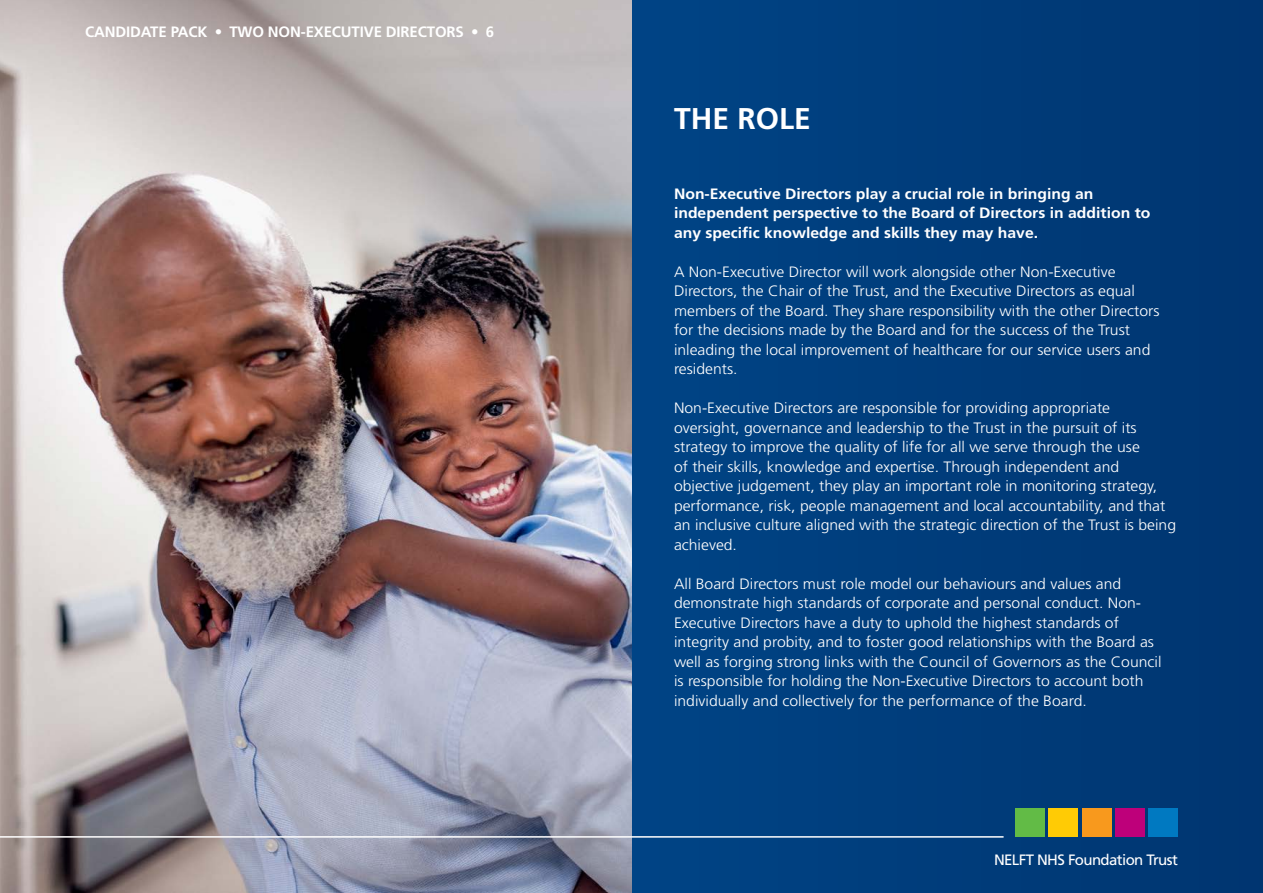
<style>
.page{position:relative;width:1263px;height:893px;background:#003c7b}
.page>*{position:absolute;margin:0;border:0;box-sizing:border-box;transform-origin:0 0}
.t1{font:700 30px "Frutiger LT Std";color:#fff}
.t2{font:300 15px/19.5px "Frutiger LT Std";color:#fff;scale:1.05 1}
.t3{font:700 15px/19.5px "Frutiger LT Std";color:#fff;scale:1.05 1}
.t4{font:700 15px "Frutiger LT Std";color:#fff}
.t5{font:15px "Frutiger LT Std";letter-spacing:-.04em;color:#fff}
</style>
<div class="page">
<div style="left:1015px;top:808px;width:30px;height:29px;background:#62bb46"></div>
<div style="left:1049px;top:808px;width:29px;height:29px;background:#ffcb05"></div>
<div style="left:1082px;top:808px;width:29px;height:29px;background:#f8991d"></div>
<div style="left:1115px;top:808px;width:30px;height:29px;background:#be007a"></div>
<div style="left:1148px;top:808px;width:30px;height:29px;background:#0079c1"></div>
<img style="left:0;top:0;width:631px;height:893px">
<hr style="left:0;top:836px;width:1003px;height:2px;background:#fff">
<p class="t4" style="left:85px;top:23px;width:411px">CANDIDATE PACK • TWO NON-EXECUTIVE DIRECTORS • 6</p>
<h1 class="t1" style="left:674px;top:101px;width:138px">THE ROLE</h1>
<p class="t3" style="left:674px;top:184px;width:455px">Non-Executive Directors play a crucial role in bringing an independent perspective to the Board of Directors in addition to any specific knowledge and skills they may have.</p>
<p class="t2" style="left:674px;top:262px;width:464px">A Non-Executive Director will work alongside other Non-Executive Directors, the Chair of the Trust, and the Executive Directors as equal members of the Board. They share responsibility with the other Directors for the decisions made by the Board and for the success of the Trust inleading the local improvement of healthcare for our service users and residents.</p>
<p class="t2" style="left:674px;top:398px;width:480px">Non-Executive Directors are responsible for providing appropriate oversight, governance and leadership to the Trust in the pursuit of its strategy to improve the quality of life for all we serve through the use<br>of their skills, knowledge and expertise. Through independent and objective judgement, they play an important role in monitoring strategy, performance, risk, people management and local accountability, and that an inclusive culture aligned with the strategic direction of the Trust is being achieved.</p>
<p class="t2" style="left:674px;top:574px;width:466px">All Board Directors must role model our behaviours and values and demonstrate high standards of corporate and personal conduct. Non-Executive Directors have a duty to uphold the highest standards of integrity and probity, and to foster good relationships with the Board as well as forging strong links with the Council of Governors as the Council is responsible for holding the Non-Executive Directors to account both individually and collectively for the performance of the Board.</p>
<p class="t5" style="left:994px;top:851px;width:185px">NELFT NHS Foundation Trust</p>
</div>
